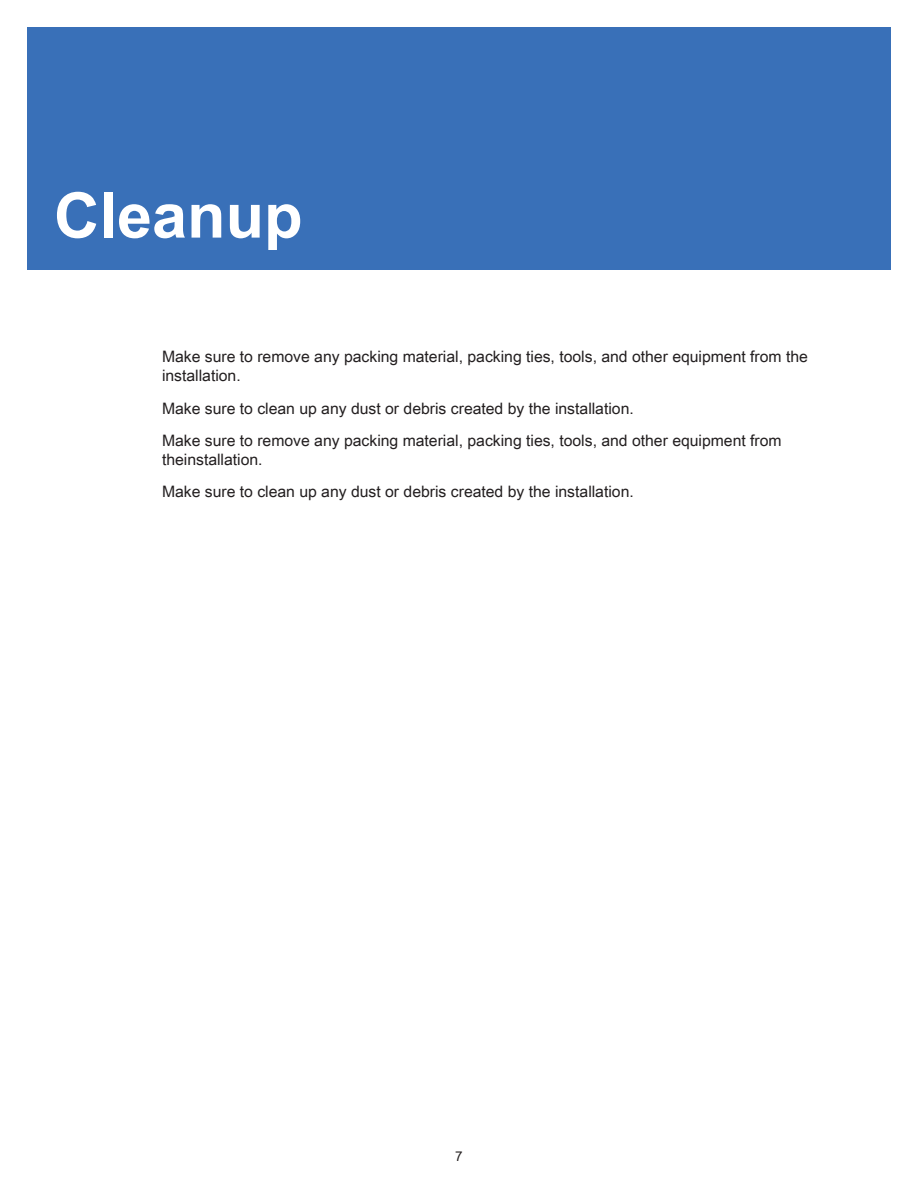
<style>
.page{position:relative;width:918px;height:1188px;background:#fff}
.page>*{position:absolute;margin:0;border:0;box-sizing:border-box;transform-origin:0 0}
.t1_ChapterTitle{font:700 63px "Arial Unicode MS";color:#fff}
.b1_Body1{font:15.75px/18.9px "Arial Unicode MS";color:#231f20}
.t1{font:13.5px "Arial Unicode MS";color:#231f20}
</style>
<div class="page">
<div style="left:27px;top:27px;width:864px;height:243px;background:#3970b8"></div>
<p class="t1_ChapterTitle" style="left:54px;top:169px;width:250px">Cleanup</p>
<p class="b1_Body1" style="left:162px;top:347px;width:648px">Make sure to remove any packing material, packing ties, tools, and other equipment from the installation.</p>
<p class="b1_Body1" style="left:162px;top:398px;width:473px">Make sure to clean up any dust or debris created by the installation.</p>
<p class="b1_Body1" style="left:162px;top:431px;width:621px">Make sure to remove any packing material, packing ties, tools, and other equipment from theinstallation.</p>
<p class="b1_Body1" style="left:162px;top:482px;width:473px">Make sure to clean up any dust or debris created by the installation.</p>
<p class="t1" style="left:455px;top:1146px;width:9px">7</p>
</div>
